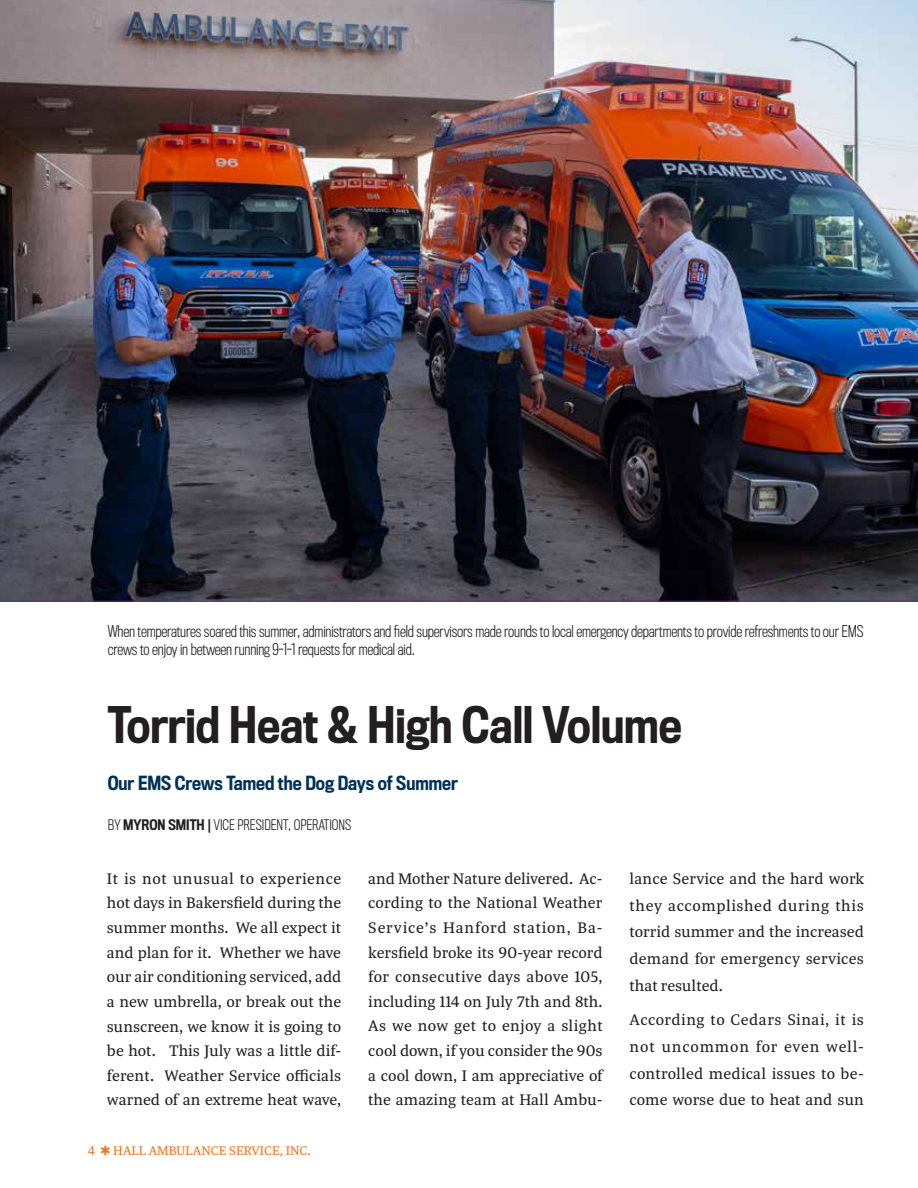
<style>
.page{position:relative;width:918px;height:1188px;background:#fff}
.page>*{position:absolute;margin:0;border:0;box-sizing:border-box;transform-origin:0 0}
.t1{font:500 46.5px "Titling Gothic FB Condensed";color:#231f20}
.t2{font:500 18px "Titling Gothic FB Condensed";color:#003158}
.t3{font:16.5px/24.6px "Tasman";color:#231f20;text-align:justify}
.t4{font:300 15px/18px "Titling Gothic FB Condensed";letter-spacing:-.01em;color:#231f20}
.t5{font:300 13.5px "Titling Gothic FB Condensed";color:#231f20}
.t6{font:13.5px "Tasman";color:#f37321}
.s1{font-weight:500}
</style>
<div class="page">
<img style="left:0;top:0;width:918px;height:602px">
<p class="t4" style="left:108px;top:622px;width:757px">When temperatures soared this summer, administrators and field supervisors made rounds to local emergency departments to provide refreshments to our EMS crews to enjoy in between running 9-1-1 requests for medical aid.</p>
<h1 class="t1" style="left:108px;top:697px;width:576px">Torrid Heat &amp; High Call Volume</h1>
<p class="t2" style="left:108px;top:772px;width:352px">Our EMS Crews Tamed the Dog Days of Summer</p>
<p class="t5" style="left:108px;top:817px;width:245px">BY <span class="s1">MYRON SMITH |</span> VICE PRESIDENT, OPERATIONS</p>
<p class="t3" style="left:107px;top:866px;width:236px">It is not unusual to experience hot days in Bakersfield during the summer months. We all expect it and plan for it. Whether we have our air conditioning serviced, add a new umbrella, or break out the sunscreen, we know it is going to be hot. This July was a little dif&shy;ferent. Weather Service officials warned of an extreme heat wave,</p>
<p class="t3" style="left:368px;top:866px;width:236px">and Mother Nature delivered. Ac&shy;cording to the National Weather Service’s Hanford station, Ba&shy;kersfield broke its 90-year record for consecutive days above 105, including 114 on July 7th and 8th.<br>As we now get to enjoy a slight cool down, if you consider the 90s a cool down, I am appreciative of the amazing team at Hall Ambu-</p>
<p class="t3" style="left:630px;top:865px;width:236px;line-height:26.8px">lance Service and the hard work they accomplished during this torrid summer and the increased demand for emergency services that resulted.</p>
<p class="t3" style="left:630px;top:1006px;width:236px;line-height:26.8px">According to Cedars Sinai, it is not uncommon for even well&shy;controlled medical issues to be&shy;come worse due to heat and sun</p>
<p class="t6" style="left:88px;top:1141px;width:224px">4 ✱ HALL AMBULANCE SERVICE, INC.</p>
</div>
